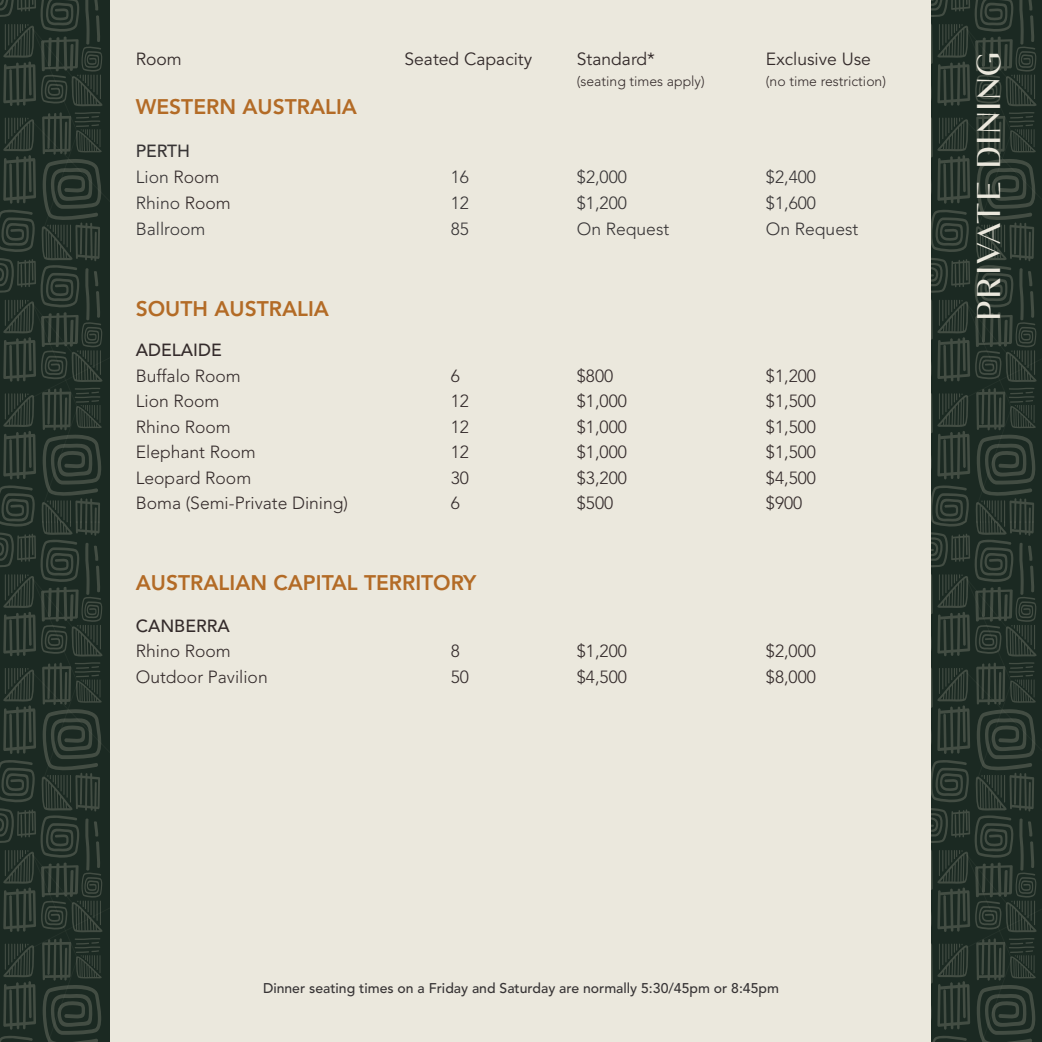
<style>
.page{position:relative;width:1042px;height:1042px;background:#fff}
.page>*{position:absolute;margin:0;border:0;box-sizing:border-box;transform-origin:0 0}
.t1{font:800 21px "Avenir";color:#b36b26}
.t2{font:300 20.82px "Kalista Serif";letter-spacing:.13em;color:#ebe8dd}
.t3{font:300 17.5px "Avenir";color:#342b2b}
.t4{font:300 17.5px "Avenir";color:#373435}
.t5{font:17.5px "Avenir";color:#342b2b}
.t6{font:500 17.5px "Avenir";color:#342b2b}
.t7{font:500 17.5px/26.1px "Avenir";color:#373435}
.t8{font:500 14px "Avenir";color:#373435}
.t9{font:300 14px "Avenir";color:#342b2b}
.s1{font-weight:300}
.s2{font-weight:300;color:#342b2b}
.s3{color:#342b2b}
</style>
<div class="page">
<svg style="left:0;top:522px;width:111px;height:520px;background:#28352d"></svg>
<svg style="left:0;top:0;width:111px;height:522px;background:#29352d"></svg>
<svg style="left:931px;top:522px;width:111px;height:520px;background:#27342c"></svg>
<svg style="left:931px;top:0;width:111px;height:522px;background:#27342c"></svg>
<div style="left:111px;top:0;width:820px;height:1042px;background:#ebe8dd"></div>
<p class="t5" style="left:136px;top:47px;width:48px">Room</p>
<p class="t5" style="left:404px;top:47px;width:129px">Seated Capacity</p>
<p class="t5" style="left:577px;top:47px;width:80px">Standard*</p>
<p class="t9" style="left:577px;top:72px;width:129px">(seating times apply)</p>
<p class="t5" style="left:766px;top:47px;width:107px">Exclusive Use</p>
<p class="t9" style="left:766px;top:72px;width:122px">(no time restriction)</p>
<p class="t1" style="left:136px;top:93px;width:223px">WESTERN AUSTRALIA</p>
<p class="t7" style="left:136px;top:138px;width:85px">PERTH<br><span class="s1">Lion</span> <span class="s2">Room</span></p>
<p class="t4" style="left:451px;top:165px;width:20px">16</p>
<p class="t4" style="left:577px;top:165px;width:52px">$2,000</p>
<p class="t4" style="left:766px;top:165px;width:52px">$2,400</p>
<p class="t4" style="left:136px;top:191px;width:97px">Rhino <span class="s3">Room</span></p>
<p class="t4" style="left:451px;top:191px;width:20px">12</p>
<p class="t4" style="left:577px;top:191px;width:52px">$1,200</p>
<p class="t4" style="left:766px;top:191px;width:52px">$1,600</p>
<p class="t4" style="left:136px;top:217px;width:71px">Ballroom</p>
<p class="t4" style="left:451px;top:217px;width:20px">85</p>
<p class="t4" style="left:577px;top:217px;width:94px">On Request</p>
<p class="t4" style="left:766px;top:217px;width:94px">On Request</p>
<p class="t1" style="left:136px;top:295px;width:195px">SOUTH AUSTRALIA</p>
<p class="t6" style="left:136px;top:339px;width:87px">ADELAIDE</p>
<p class="t3" style="left:136px;top:364px;width:107px">Buffalo Room</p>
<p class="t3" style="left:451px;top:364px;width:11px">6</p>
<p class="t3" style="left:577px;top:364px;width:38px">$800</p>
<p class="t3" style="left:766px;top:364px;width:52px">$1,200</p>
<p class="t3" style="left:136px;top:390px;width:85px">Lion Room</p>
<p class="t3" style="left:451px;top:390px;width:20px">12</p>
<p class="t3" style="left:577px;top:390px;width:52px">$1,000</p>
<p class="t3" style="left:766px;top:390px;width:52px">$1,500</p>
<p class="t3" style="left:136px;top:415px;width:97px">Rhino Room</p>
<p class="t3" style="left:451px;top:415px;width:20px">12</p>
<p class="t3" style="left:577px;top:415px;width:52px">$1,000</p>
<p class="t3" style="left:766px;top:415px;width:52px">$1,500</p>
<p class="t3" style="left:136px;top:441px;width:121px">Elephant Room</p>
<p class="t3" style="left:451px;top:441px;width:20px">12</p>
<p class="t3" style="left:577px;top:441px;width:52px">$1,000</p>
<p class="t3" style="left:766px;top:441px;width:52px">$1,500</p>
<p class="t3" style="left:136px;top:466px;width:117px">Leopard Room</p>
<p class="t3" style="left:451px;top:466px;width:20px">30</p>
<p class="t3" style="left:577px;top:466px;width:52px">$3,200</p>
<p class="t3" style="left:766px;top:466px;width:52px">$4,500</p>
<p class="t3" style="left:136px;top:492px;width:214px">Boma (Semi-Private Dining)</p>
<p class="t3" style="left:451px;top:492px;width:11px">6</p>
<p class="t3" style="left:577px;top:492px;width:38px">$500</p>
<p class="t3" style="left:766px;top:492px;width:38px">$900</p>
<p class="t1" style="left:136px;top:569px;width:342px">AUSTRALIAN CAPITAL TERRITORY</p>
<p class="t6" style="left:136px;top:614px;width:95px">CANBERRA</p>
<p class="t3" style="left:136px;top:640px;width:97px">Rhino Room</p>
<p class="t3" style="left:451px;top:640px;width:11px">8</p>
<p class="t3" style="left:577px;top:640px;width:52px">$1,200</p>
<p class="t3" style="left:766px;top:640px;width:52px">$2,000</p>
<p class="t3" style="left:136px;top:665px;width:133px">Outdoor Pavilion</p>
<p class="t3" style="left:451px;top:665px;width:20px">50</p>
<p class="t3" style="left:577px;top:665px;width:52px">$4,500</p>
<p class="t3" style="left:766px;top:665px;width:52px">$8,000</p>
<p class="t2" style="left:976px;top:320px;width:269px;rotate:-90deg">PRIVATE DINING</p>
<p class="t8" style="left:263px;top:979px;width:517px">Dinner seating times on a Friday and Saturday are normally 5:30/45pm or 8:45pm</p>
</div>
